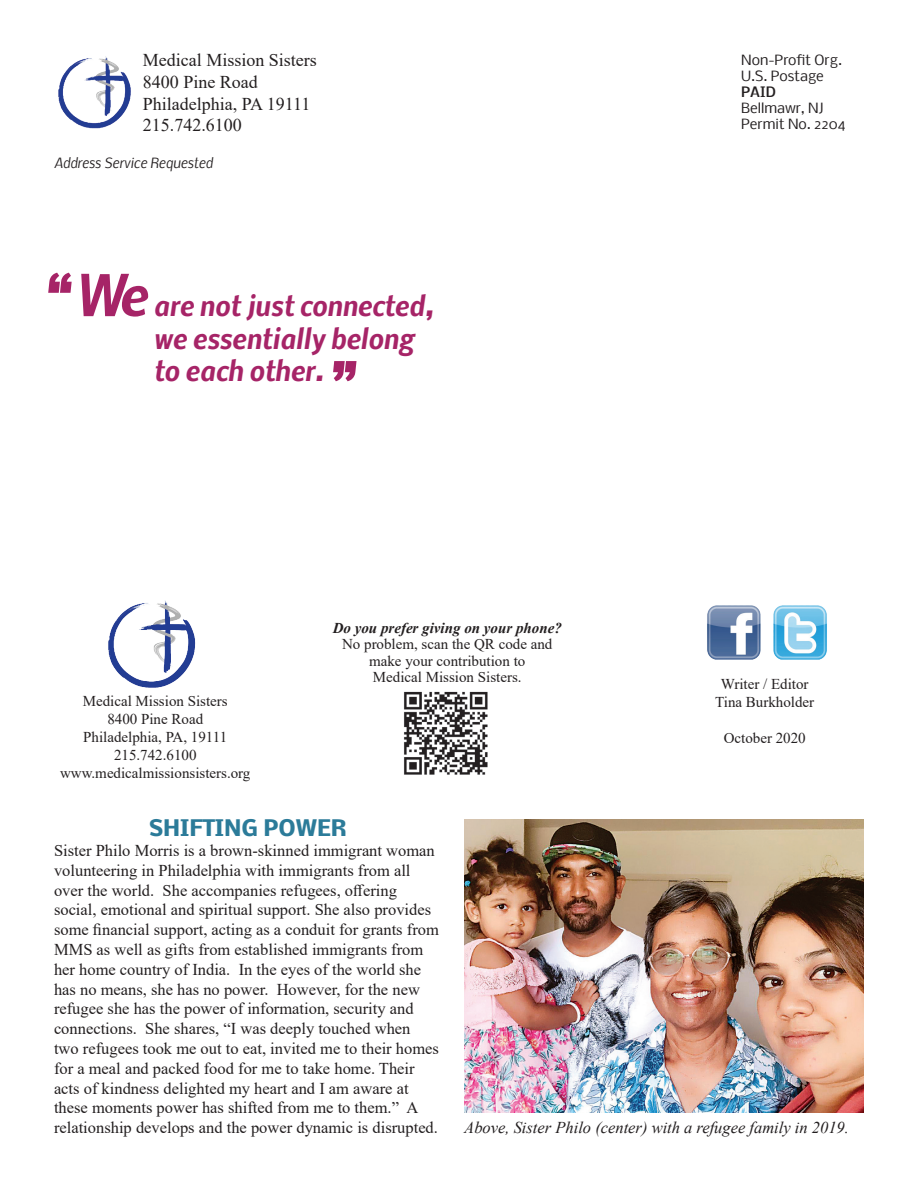
<style>
.page{position:relative;width:918px;height:1188px;background:#fff}
.page>*{position:absolute;margin:0;border:0;box-sizing:border-box;transform-origin:0 0}
.t1{font:italic 700 27px/32.4px "Nobile";color:#a62467}
.t2{font:700 21px "Nobile";color:#2b7b99}
.t3{font:18px/21.6px "Times New Roman";color:#231f20}
.t4{font:16.5px/19.8px "Times New Roman";color:#231f20}
.t5{font:italic 16.5px "Times New Roman";color:#231f20}
.t6{font:15px/18px "Times New Roman";color:#231f20;text-align:center}
.t7{font:italic 700 15px "Times New Roman";color:#231f20}
.t8{font:13.5px/16.2px "Nobile";color:#231f20}
.t9{font:italic 13.5px "Nobile";color:#231f20}
.t10{font:500 13.5px "Nobile";color:#231f20}
.s1{font-size:54px}
</style>
<div class="page">
<img style="left:58px;top:56px;width:73px;height:73px">
<img style="left:108px;top:600px;width:88px;height:88px">
<img style="left:707px;top:605px;width:120px;height:55px">
<img style="left:404px;top:691px;width:84px;height:84px">
<img style="left:464px;top:820px;width:400px;height:292px">
<p class="t3" style="left:143px;top:49px;width:176px">Medical Mission Sisters<br>8400 Pine Road<br>Philadelphia, PA 19111<br>215.742.6100</p>
<p class="t9" style="left:54px;top:152px;width:160px">Address Service Requested</p>
<h1 class="t1" style="left:154px;top:289px;width:282px;text-indent:-109px"><span class="s1">“We</span> are not just connected, we essentially belong to each other. <span class="s1">”</span></h1>
<p class="t6" style="left:60px;top:691px;width:192px">Medical Mission Sisters<br>8400 Pine Road<br>Philadelphia, PA, 19111<br>215.742.6100 www.medicalmissionsisters.org</p>
<p class="t7" style="left:333px;top:617px;width:231px">Do you prefer giving on your phone?</p>
<p class="t6" style="left:342px;top:635px;width:212px;line-height:16.5px">No problem, scan the QR code and make your contribution to<br>Medical Mission Sisters.</p>
<p class="t8" style="left:741px;top:51px;width:102px">Non-Profit Org.<br>U.S. Postage</p>
<p class="t10" style="left:741px;top:81px;width:36px">PAID</p>
<p class="t8" style="left:741px;top:99px;width:106px">Bellmawr, NJ<br>Permit No. 2204</p>
<p class="t6" style="left:715px;top:674px;width:101px">Writer / Editor<br>Tina Burkholder</p>
<p class="t6" style="left:724px;top:728px;width:84px">October 2020</p>
<p class="t2" style="left:149px;top:810px;width:199px">SHIFTING POWER</p>
<p class="t4" style="left:54px;top:840px;width:386px">Sister Philo Morris is a brown-skinned immigrant woman volunteering in Philadelphia with immigrants from all over the world. She accompanies refugees, offering social, emotional and spiritual support. She also provides some financial support, acting as a conduit for grants from MMS as well as gifts from established immigrants from her home country of India. In the eyes of the world she has no means, she has no power. However, for the new refugee she has the power of information, security and connections. She shares, “I was deeply touched when two refugees took me out to eat, invited me to their homes for a meal and packed food for me to take home. Their acts of kindness delighted my heart and I am aware at these moments power has shifted from me to them.” A relationship develops and the power dynamic is disrupted.</p>
<p class="t5" style="left:464px;top:1116px;width:386px">Above, Sister Philo (center) with a refugee family in 2019.</p>
</div>
